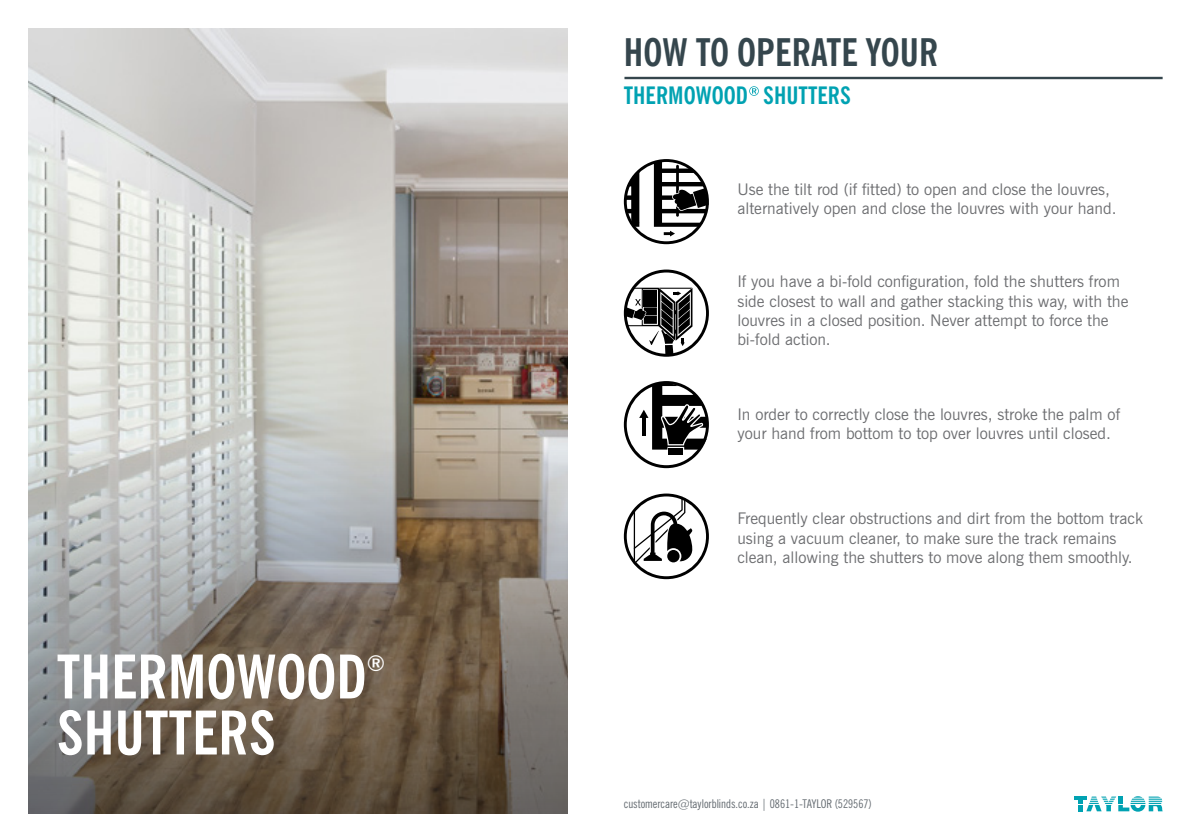
<style>
.page{position:relative;width:1191px;height:840px;background:#fff}
.page>*{position:absolute;margin:0;border:0;box-sizing:border-box;transform-origin:0 0}
.t1{font:700 condensed 60px/56px "News Gothic BT";color:#fff}
.t2{font:700 condensed 38px "News Gothic BT";color:#35464d}
.t3{font:700 condensed 24px "News Gothic BT";color:#00a2b2}
.t4{font:700 condensed 22px "News Gothic BT";color:#fff}
.t5{font:16px/19.2px "News Gothic BT";color:#6d6e71}
.t6{font:condensed 12px "News Gothic BT";color:#646b71}
</style>
<div class="page">
<img style="left:28px;top:28px;width:539px;height:403px">
<svg style="left:28px;top:431px;width:539px;height:382px;background:#8a8279"></svg>
<hr style="left:624px;top:77px;width:538px;height:2px;background:#35464d">
<svg style="left:624px;top:269px;width:85px;height:87px"></svg>
<svg style="left:624px;top:159px;width:85px;height:85px"></svg>
<svg style="left:624px;top:493px;width:85px;height:86px"></svg>
<svg style="left:624px;top:381px;width:85px;height:87px"></svg>
<div style="left:668px;top:448px;width:15px;height:6px;background:#000"></div>
<svg style="left:749px;top:86px;width:10px;height:10px"></svg>
<svg style="left:1074px;top:796px;width:88px;height:15px"></svg>
<h1 class="t1" style="left:57px;top:648px;width:311px">THERMOWOOD<br>SHUTTERS</h1>
<h3 class="t4" style="left:367px;top:649px;width:20px">®</h3>
<h2 class="t2" style="left:624px;top:29px;width:316px">HOW TO OPERATE YOUR</h2>
<h3 class="t3" style="left:624px;top:81px;width:228px">THERMOWOOD SHUTTERS</h3>
<p class="t5" style="left:737px;top:179px;width:381px">Use the tilt rod (if fitted) to open and close the louvres, alternatively open and close the louvres with your hand.</p>
<p class="t5" style="left:737px;top:272px;width:392px">If you have a bi-fold configuration, fold the shutters from side closest to wall and gather stacking this way, with the louvres in a closed position. Never attempt to force the bi-fold action.</p>
<p class="t5" style="left:737px;top:404px;width:384px">In order to correctly close the louvres, stroke the palm of your hand from bottom to top over louvres until closed.</p>
<p class="t5" style="left:737px;top:508px;width:407px">Frequently clear obstructions and dirt from the bottom track using a vacuum cleaner, to make sure the track remains clean, allowing the shutters to move along them smoothly.</p>
<p class="t6" style="left:624px;top:796px;width:249px">customercare@taylorblinds.co.za | 0861-1-TAYLOR (529567)</p>
</div>
